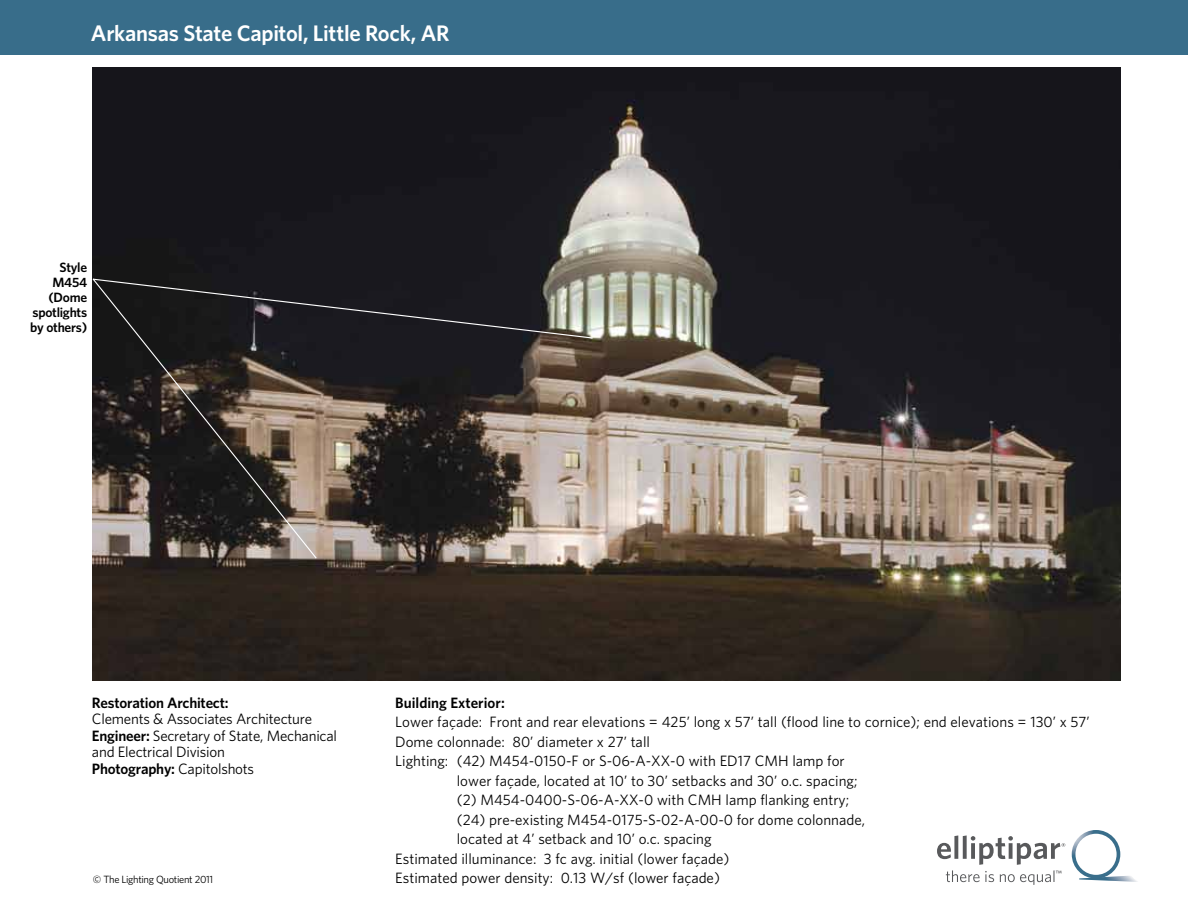
<style>
.page{position:relative;width:1188px;height:918px;background:#fff}
.page>*{position:absolute;margin:0;border:0;box-sizing:border-box;transform-origin:0 0}
.t1{font:600 22.5px "Whitney";letter-spacing:-.015em;color:#fff}
.t2{font:15px/16.5px "Whitney";color:#000}
.t3{font:600 15px "Whitney";letter-spacing:-.015em;color:#000}
.t4{font:600 13.5px/15px "Whitney";letter-spacing:-.02em;color:#000;text-align:right}
.t5{font:10.5px "Whitney";letter-spacing:-.03em;color:#000}
.s1{font-weight:600}
</style>
<div class="page">
<div style="left:0;top:0;width:1188px;height:54px;background:#386d8a"></div>
<img style="left:93px;top:68px;width:1028px;height:612px">
<svg style="left:92px;top:277px;width:226px;height:283px;background:#4b433d"></svg>
<svg style="left:92px;top:278px;width:502px;height:61px;background:#2b2a2d"></svg>
<svg style="left:1072px;top:830px;width:65px;height:52px"></svg>
<svg style="left:937px;top:835px;width:128px;height:50px"></svg>
<h1 class="t1" style="left:91px;top:18px;width:360px">Arkansas State Capitol, Little Rock, AR</h1>
<p class="t4" style="left:30px;top:259px;width:59px">Style<br>M454 (Dome spotlights by others)</p>
<p class="t3" style="left:92px;top:692px;width:138px">Restoration Architect:</p>
<p class="t2" style="left:92px;top:710px;width:247px">Clements &amp; Associates Architecture <span class="s1">Engineer:</span> Secretary of State, Mechanical and Electrical Division<br><span class="s1">Photography:</span> Capitolshots</p>
<p class="t3" style="left:395px;top:692px;width:111px">Building Exterior:</p>
<p class="t2" style="left:395px;top:713px;width:696px">Lower façade: Front and rear elevations = 425’ long x 57’ tall (flood line to cornice); end elevations = 130’ x 57’</p>
<p class="t2" style="left:395px;top:733px;width:256px">Dome colonnade: 80’ diameter x 27’ tall</p>
<p class="t2" style="left:395px;top:752px;width:451px">Lighting: (42) M454-0150-F or S-06-A-XX-0 with ED17 CMH lamp for</p>
<p class="t2" style="left:457px;top:772px;width:402px">lower façade, located at 10’ to 30’ setbacks and 30’ o.c. spacing;</p>
<p class="t2" style="left:457px;top:791px;width:394px">(2) M454-0400-S-06-A-XX-0 with CMH lamp flanking entry;</p>
<p class="t2" style="left:457px;top:811px;width:410px">(24) pre-existing M454-0175-S-02-A-00-0 for dome colonnade,</p>
<p class="t2" style="left:457px;top:830px;width:256px">located at 4’ setback and 10’ o.c. spacing</p>
<p class="t2" style="left:395px;top:850px;width:336px">Estimated illuminance: 3 fc avg. initial (lower façade)</p>
<p class="t5" style="left:93px;top:873px;width:122px">© The Lighting Quotient 2011</p>
<p class="t2" style="left:395px;top:869px;width:326px">Estimated power density: 0.13 W/sf (lower façade)</p>
</div>
